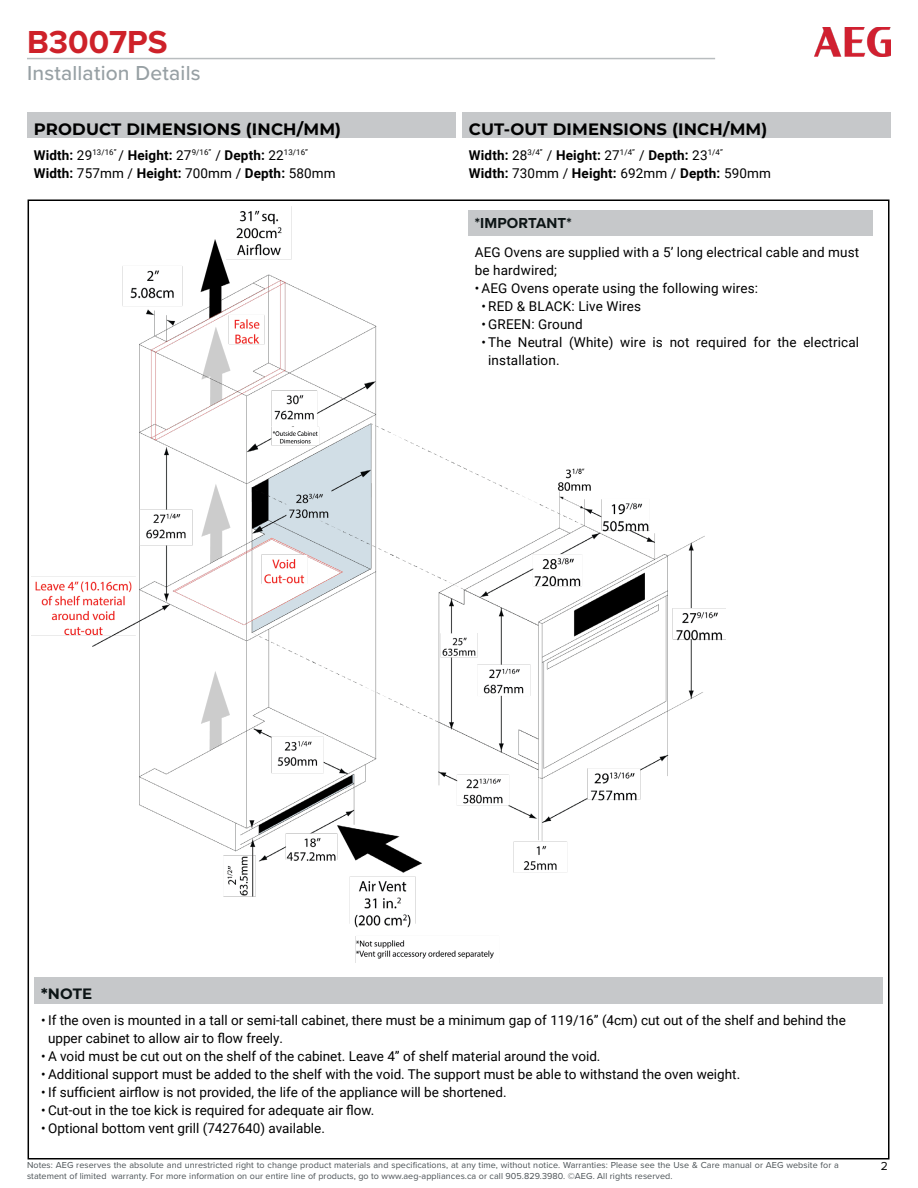
<style>
.page{position:relative;width:918px;height:1188px;background:#fff}
.page>*{position:absolute;margin:0;border:0;box-sizing:border-box;transform-origin:0 0}
.t1{font:700 33px "Proxima Nova";color:#ce2129}
.t2{font:500 21px "Proxima Nova";letter-spacing:.01em;color:#97a0a4}
.t3{font:700 16.5px "Montserrat";letter-spacing:.01em;color:#000}
.t4{font:700 15px "Proxima Nova";letter-spacing:.01em;color:#0d1516}
.t5{font:700 15px "Montserrat";color:#0d1516}
.t6{font:13.5px/18px "Roboto";color:#000}
.t7{font:700 13.5px/18px "Roboto";letter-spacing:.01em;color:#000}
.t8{font:12px "Proxima Nova";color:#000}
.t9{font:9px/10.8px "Proxima Nova";letter-spacing:.01em;color:#495054}
.s1{font-weight:400}
</style>
<div class="page">
<img style="left:32px;top:207px;width:694px;height:756px">
<img style="left:815px;top:27px;width:76px;height:29px">
<hr style="left:27px;top:58px;width:688px;height:1px;background:#b9bdbf">
<div style="left:27px;top:112px;width:429px;height:27px;background:#c6c8ca"></div>
<div style="left:462px;top:112px;width:429px;height:27px;background:#c6c8ca"></div>
<div style="left:468px;top:210px;width:405px;height:27px;background:#c6c8ca"></div>
<div style="left:468px;top:237px;width:405px;height:141px;background:#fff"></div>
<div style="left:35px;top:977px;width:848px;height:27px;background:#c6c8ca"></div>
<h1 class="t1" style="left:27px;top:17px;width:142px">B3007PS</h1>
<h2 class="t2" style="left:27px;top:57px;width:175px">Installation Details</h2>
<p class="t3" style="left:34px;top:117px;width:309px">PRODUCT DIMENSIONS (INCH/MM)</p>
<p class="t7" style="left:34px;top:145px;width:303px">Width: <span class="s1">29</span><sup>13/16”</sup> <span class="s1">/</span> Height: <span class="s1">27</span><sup>9/16”</sup> <span class="s1">/</span> Depth: <span class="s1">22</span><sup>13/16”<br></sup>Width: <span class="s1">757mm /</span> Height: <span class="s1">700mm /</span> Depth: <span class="s1">580mm</span></p>
<p class="t3" style="left:469px;top:117px;width:300px">CUT-OUT DIMENSIONS (INCH/MM)</p>
<p class="t7" style="left:469px;top:145px;width:303px">Width: <span class="s1">28</span><sup>3/4”</sup> <span class="s1">/</span> Height: <span class="s1">27</span><sup>1/4”</sup> <span class="s1">/</span> Depth: <span class="s1">23</span><sup>1/4”<br></sup>Width: <span class="s1">730mm /</span> Height: <span class="s1">692mm /</span> Depth: <span class="s1">590mm</span></p>
<p class="t4" style="left:475px;top:212px;width:98px">*IMPORTANT*</p>
<p class="t6" style="left:475px;top:243px;width:386px">AEG Ovens are supplied with a 5’ long electrical cable and must be hardwired;</p>
<p class="t6" style="left:475px;top:279px;width:285px">•AEG Ovens operate using the following wires:</p>
<p class="t6" style="left:482px;top:297px;width:161px">• RED &amp; BLACK: Live Wires</p>
<p class="t6" style="left:482px;top:315px;width:103px">•GREEN: Ground</p>
<p class="t6" style="left:488px;top:333px;width:372px;text-indent:-7px">• The Neutral (White) wire is not required for the electrical installation.</p>
<p class="t5" style="left:41px;top:982px;width:53px">*NOTE</p>
<p class="t6" style="left:48px;top:1011px;width:799px;text-indent:-7px">• If the oven is mounted in a tall or semi-tall cabinet, there must be a minimum gap of 119/16” (4cm) cut out of the shelf and behind the upper cabinet to allow air to flow freely.</p>
<p class="t6" style="left:41px;top:1047px;width:561px">• A void must be cut out on the shelf of the cabinet. Leave 4” of shelf material around the void.</p>
<p class="t6" style="left:41px;top:1065px;width:700px">• Additional support must be added to the shelf with the void. The support must be able to withstand the oven weight.</p>
<p class="t6" style="left:41px;top:1083px;width:467px">• If sufficient airflow is not provided, the life of the appliance will be shortened.</p>
<p class="t6" style="left:41px;top:1101px;width:335px">• Cut-out in the toe kick is required for adequate air flow.</p>
<p class="t6" style="left:41px;top:1119px;width:285px">• Optional bottom vent grill (7427640) available.</p>
<p class="t9" style="left:27px;top:1159px;width:814px">Notes: AEG reserves the absolute and unrestricted right to change product materials and specifications, at any time, without notice. Warranties: Please see the Use &amp; Care manual or AEG website for a statement of limited warranty. For more information on our entire line of products, go to www.aeg-appliances.ca or call 905.829.3980. ©AEG. All rights reserved.</p>
<p class="t8" style="left:881px;top:1158px;width:9px">2</p>
</div>
